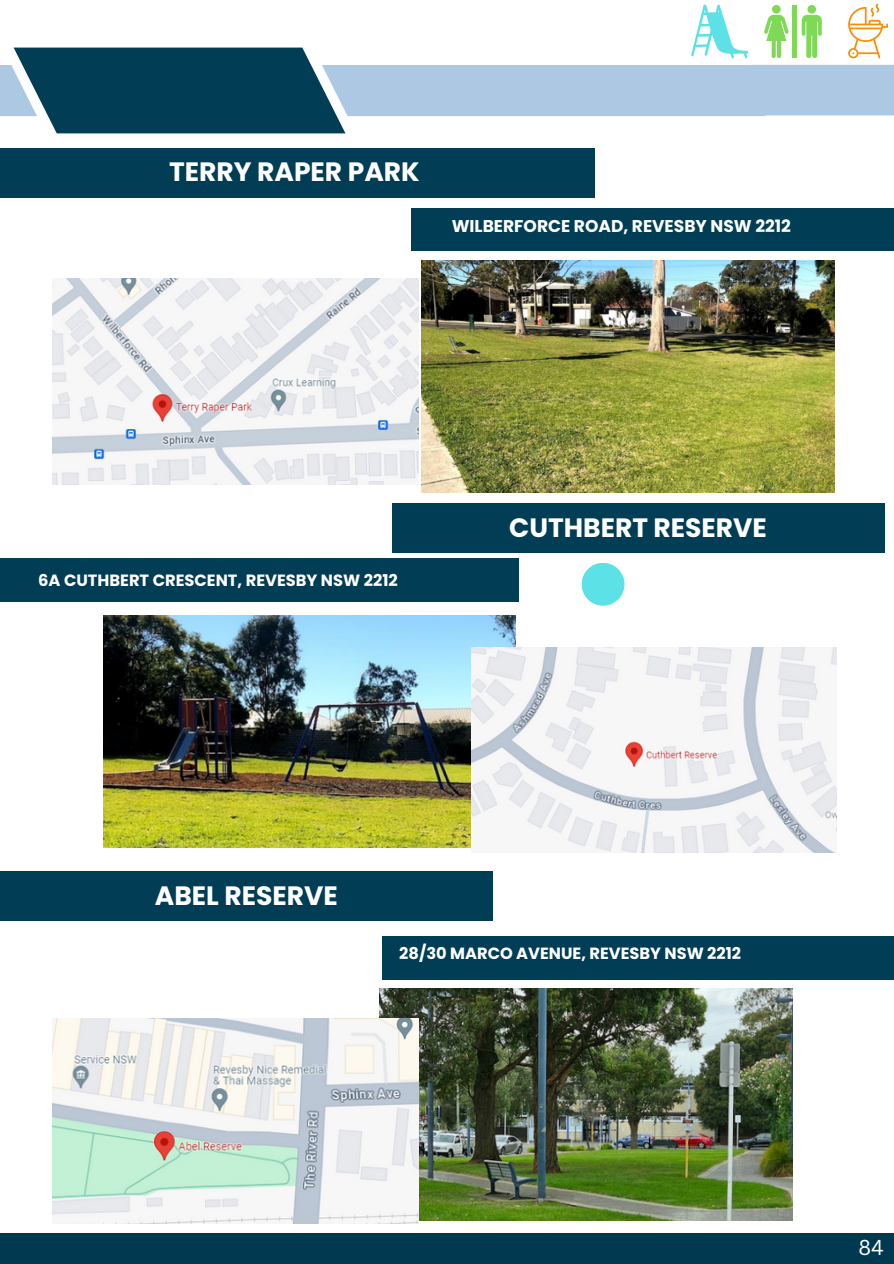
<style>
.page{position:relative;width:894px;height:1264px;background:#fff}
.page>*{position:absolute;margin:0;border:0;box-sizing:border-box;transform-origin:0 0}
.t1{font:700 26.55px "Poppins";color:#fff}
.t2{font:21px "Canva Sans";color:#fff}
.t3{font:700 16.95px "Poppins";color:#fff}
.t4{font:700 16.35px "Poppins";color:#fff}
.t5{font:700 16.2px "Poppins";color:#fff}
</style>
<div class="page">
<div style="left:0;top:148px;width:594px;height:49px;background:#013d55"></div>
<div style="left:391px;top:503px;width:493px;height:49px;background:#013d55"></div>
<div style="left:0;top:558px;width:518px;height:44px;background:#013d55"></div>
<div style="left:0;top:871px;width:492px;height:50px;background:#013d55"></div>
<div style="left:382px;top:935px;width:511px;height:44px;background:#013d55"></div>
<div style="left:581px;top:563px;width:43px;height:42px;background:#5ce1e6;border-radius:50%"></div>
<svg style="left:0;top:4px;width:893px;height:129px"></svg>
<div style="left:411px;top:208px;width:482px;height:43px;background:#013d55"></div>
<img style="left:421px;top:261px;width:412px;height:231px">
<img style="left:103px;top:615px;width:413px;height:232px">
<img style="left:53px;top:278px;width:365px;height:206px">
<img style="left:471px;top:647px;width:365px;height:205px">
<img style="left:379px;top:988px;width:412px;height:232px">
<img style="left:53px;top:1018px;width:365px;height:205px">
<div style="left:0;top:1233px;width:893px;height:30px;background:#003950"></div>
<p class="t1" style="left:169px;top:153px;width:252px">TERRY RAPER PARK</p>
<h1 class="t3" style="left:451px;top:214px;width:341px">WILBERFORCE ROAD, REVESBY NSW 2212</h1>
<p class="t4" style="left:38px;top:568px;width:361px">6A CUTHBERT CRESCENT, REVESBY NSW 2212</p>
<p class="t1" style="left:509px;top:508px;width:259px">CUTHBERT RESERVE</p>
<p class="t1" style="left:155px;top:877px;width:184px">ABEL RESERVE</p>
<p class="t5" style="left:399px;top:941px;width:343px">28/30 MARCO AVENUE, REVESBY NSW 2212</p>
<h1 class="t2" style="left:858px;top:1232px;width:27px">84</h1>
</div>
